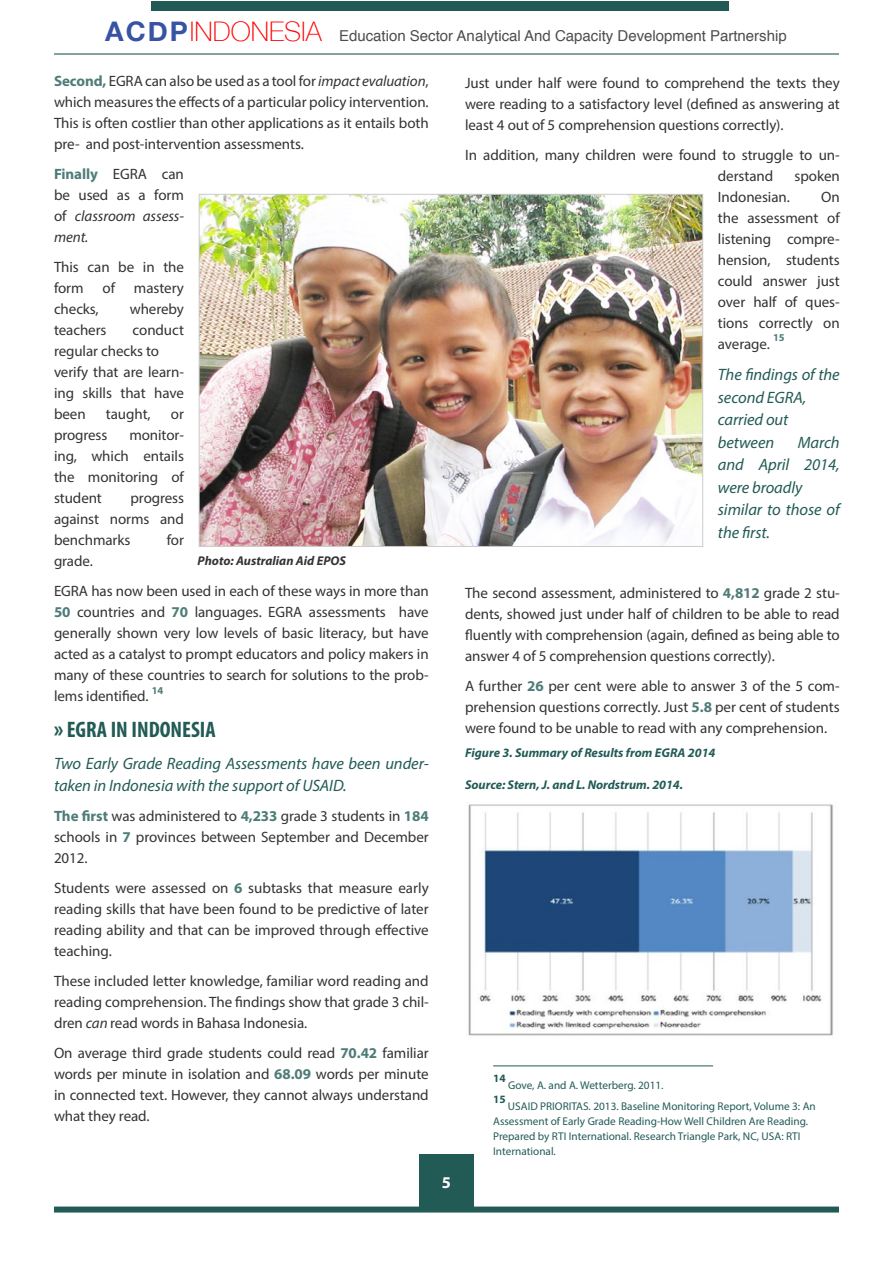
<style>
.page{position:relative;width:893px;height:1263px;background:#fff}
.page>*{position:absolute;margin:0;border:0;box-sizing:border-box;transform-origin:0 0}
.t1{font:700 condensed 22.5px "Myriad Pro";color:#225b56}
.t2{font:italic 16.5px/22.5px "Myriad Pro";letter-spacing:-.005em;color:#225b56}
.t3{font:700 16.5px "Myriad Pro";color:#fff}
.t4{font:15px/21px "Myriad Pro";letter-spacing:-.005em;color:#333;text-align:justify}
.t5{font:15px "Helvetica";color:#4d4d4d}
.t6{font:italic 700 12.75px "Myriad Pro";color:#225b56}
.t7{font:italic 700 12.75px "Myriad Pro";color:#333}
.t8{font:11.25px/15px "Myriad Pro";color:#225b56}
.t9{font:700 11.25px "Myriad Pro";color:#225b56}
.t10{font:700 10.5px "Myriad Pro";color:#4e7c78}
.s1{font-family:"Helvetica Neue";font-weight:700;font-size:27px;color:#3953a4}
.s2{font-family:"Helvetica Neue";font-weight:100;font-size:27px;color:#f00}
.s3{font-weight:700;color:#4e7c78}
.s4{font-style:italic}
.s5{font-size:24px}
</style>
<div class="page">
<div style="left:151px;top:1px;width:578px;height:9px;background:#225b56"></div>
<hr style="left:54px;top:53px;width:785px;height:2px;background:#225b56">
<div style="left:54px;top:1206px;width:785px;height:6px;background:#225b56"></div>
<div style="left:419px;top:1154px;width:55px;height:54px;background:#225b56"></div>
<img style="left:201px;top:196px;width:500px;height:349px">
<hr style="left:493px;top:1066px;width:220px;height:1px;background:#225b56">
<img style="left:468px;top:804px;width:365px;height:232px">
<p class="t5" style="left:105px;top:24px;width:683px"><span class="s1">ACDP</span><span class="s2">INDONESIA</span> Education Sector Analytical And Capacity Development Partnership</p>
<p class="t4" style="left:54px;top:70px;width:376px"><span class="s3">Second,</span> EGRA can also be used as a tool for <span class="s4">impact evaluation</span>, which measures the effects of a particular policy intervention.<br>This is often costlier than other applications as it entails both pre- and post-intervention assessments.</p>
<p class="t4" style="left:54px;top:163px;width:131px"><span class="s3">Finally</span> EGRA can be used as a form of <span class="s4">classroom assess&shy;ment.</span></p>
<p class="t4" style="left:54px;top:256px;width:131px">This can be in the form</p>
<p class="t4" style="left:103px;top:277px;width:14px">of</p>
<p class="t4" style="left:134px;top:277px;width:51px">mastery</p>
<p class="t4" style="left:54px;top:298px;width:46px">checks,</p>
<p class="t4" style="left:130px;top:298px;width:56px">whereby</p>
<p class="t4" style="left:54px;top:319px;width:54px">teachers</p>
<p class="t4" style="left:54px;top:319px;width:131px;text-align:left;text-indent:79px">conduct regular checks to verify that are learn&shy;ing skills that have been</p>
<p class="t4" style="left:106px;top:403px;width:46px">taught,</p>
<p class="t4" style="left:171px;top:403px;width:15px">or</p>
<p class="t4" style="left:54px;top:424px;width:55px">progress</p>
<p class="t4" style="left:54px;top:424px;width:131px;text-indent:75px">monitor&shy;ing, which entails the monitoring of student</p>
<p class="t4" style="left:54px;top:487px;width:131px;text-indent:77px">progress against norms and benchmarks</p>
<p class="t4" style="left:167px;top:529px;width:19px">for</p>
<p class="t4" style="left:54px;top:546px;width:376px;line-height:30px">grade.<br>EGRA has now been used in each of these ways in more than</p>
<p class="t4" style="left:54px;top:601px;width:376px"><span class="s3">50</span> countries and <span class="s3">70</span> languages. EGRA assessments have generally shown very low levels of basic literacy, but have acted as a catalyst to prompt educators and policy makers in many of these countries to search for solutions to the prob&shy;lems identified.</p>
<p class="t7" style="left:198px;top:553px;width:150px">Photo: Australian Aid EPOS</p>
<p class="t10" style="left:152px;top:683px;width:13px">14</p>
<h1 class="t1" style="left:54px;top:716px;width:163px"><span class="s5">»</span> EGRA IN INDONESIA</h1>
<p class="t2" style="left:54px;top:752px;width:376px">Two Early Grade Reading Assessments have been under&shy;taken in Indonesia with the support of USAID.</p>
<p class="t4" style="left:54px;top:805px;width:376px"><span class="s3">The first</span> was administered to <span class="s3">4,233</span> grade 3 students in <span class="s3">184 </span>schools in <span class="s3">7</span> provinces between September and December 2012.</p>
<p class="t4" style="left:54px;top:877px;width:376px">Students were assessed on <span class="s3">6</span> subtasks that measure early reading skills that have been found to be predictive of later reading ability and that can be improved through effective teaching.</p>
<p class="t4" style="left:54px;top:970px;width:376px">These included letter knowledge, familiar word reading and reading comprehension. The findings show that grade 3 chil&shy;dren <span class="s4">can</span> read words in Bahasa Indonesia.</p>
<p class="t4" style="left:54px;top:1042px;width:376px">On average third grade students could read <span class="s3">70.42</span> familiar words per minute in isolation and <span class="s3">68.09</span> words per minute in connected text. However, they cannot always understand what they read.</p>
<p class="t3" style="left:442px;top:1171px;width:11px">5</p>
<p class="t4" style="left:465px;top:72px;width:376px">Just under half were found to comprehend the texts they were reading to a satisfactory level (defined as answering at least 4 out of 5 comprehension questions correctly).</p>
<p class="t4" style="left:718px;top:144px;width:123px;text-indent:-253px">In addition, many children were found to struggle to un&shy;derstand</p>
<p class="t4" style="left:795px;top:165px;width:47px">spoken</p>
<p class="t4" style="left:718px;top:186px;width:73px">Indonesian.</p>
<p class="t4" style="left:718px;top:186px;width:123px;text-indent:103px">On the assessment of listening compre&shy;hension, students could answer just over half of ques&shy;tions correctly on average.</p>
<p class="t10" style="left:773px;top:331px;width:13px">15</p>
<p class="t2" style="left:718px;top:363px;width:123px">The findings of the second EGRA, carried out between</p>
<p class="t2" style="left:718px;top:431px;width:123px;text-indent:80px">March and April 2014, were broadly similar to those of the first.</p>
<p class="t4" style="left:465px;top:582px;width:376px">The second assessment, administered to <span class="s3">4,812</span> grade 2 stu&shy;dents, showed just under half of children to be able to read fluently with comprehension (again, defined as being able to answer 4 of 5 comprehension questions correctly).</p>
<p class="t4" style="left:465px;top:675px;width:376px">A further <span class="s3">26</span> per cent were able to answer 3 of the 5 com&shy;prehension questions correctly. Just <span class="s3">5.8</span> per cent of students were found to be unable to read with any comprehension.</p>
<p class="t6" style="left:465px;top:744px;width:252px">Figure 3. Summary of Results from EGRA 2014</p>
<p class="t6" style="left:465px;top:776px;width:219px">Source: Stern, J. and L. Nordstrum. 2014.</p>
<p class="t9" style="left:493px;top:1071px;width:14px">14</p>
<p class="t8" style="left:508px;top:1078px;width:157px">Gove, A. and A. Wetterberg. 2011.</p>
<p class="t9" style="left:493px;top:1092px;width:14px">15</p>
<p class="t8" style="left:493px;top:1099px;width:324px;text-indent:15px">USAID PRIORITAS. 2013. Baseline Monitoring Report, Volume 3: An Assessment of Early Grade Reading-How Well Children Are Reading.<br>Prepared by RTI International. Research Triangle Park, NC, USA: RTI International.</p>
</div>
